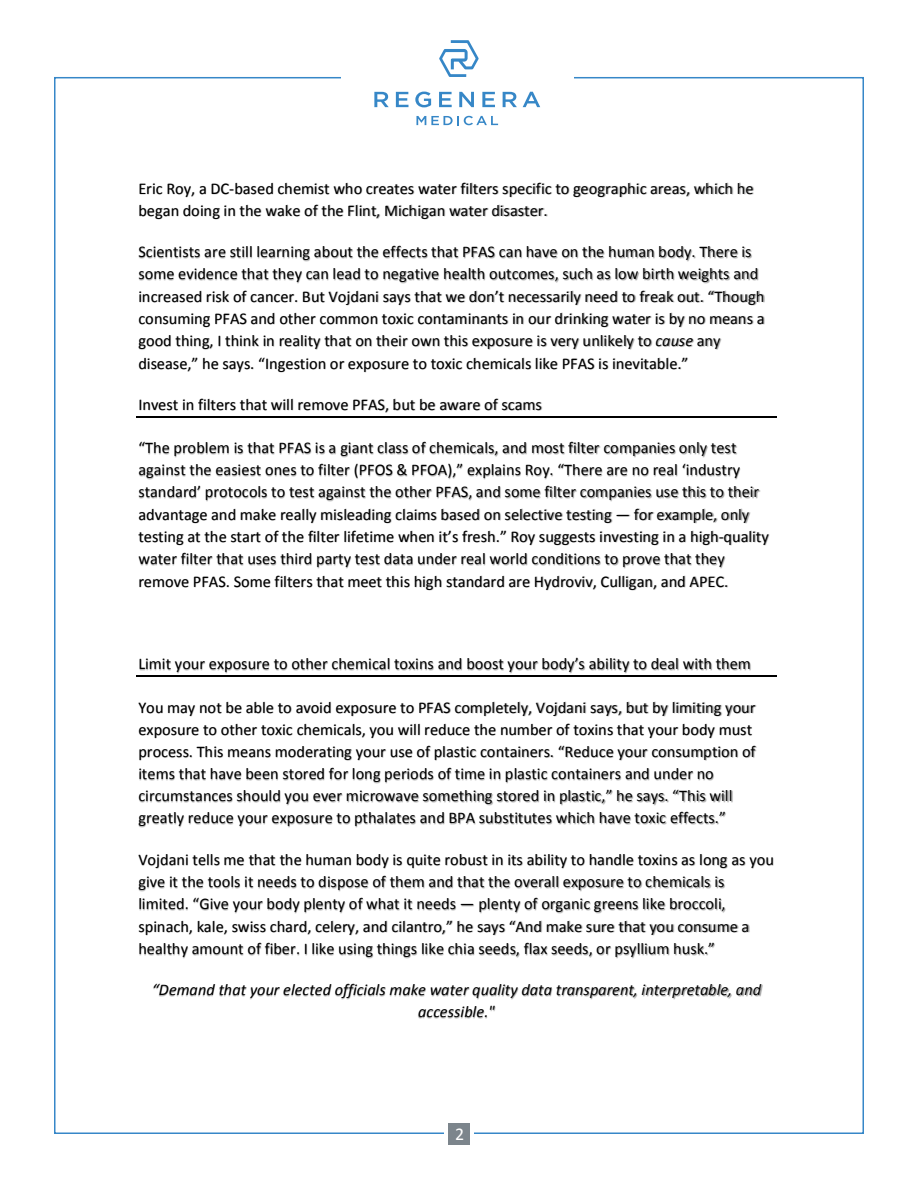
<style>
.page{position:relative;width:918px;height:1188px;background:#fff}
.page>*{position:absolute;margin:0;border:0;box-sizing:border-box;transform-origin:0 0}
.t1{font:18px "Calibri";color:#fff}
.t2{font:16.35px/22.2px "Calibri";color:#000}
.t3{font:italic 16.35px/22.2px "Calibri";letter-spacing:.005em;color:#000;text-align:center}
.s1{font-style:italic}
</style>
<div class="page">
<svg style="left:374px;top:92px;width:15px;height:15px"></svg>
<svg style="left:396px;top:92px;width:12px;height:15px"></svg>
<svg style="left:415px;top:92px;width:16px;height:15px"></svg>
<svg style="left:439px;top:92px;width:13px;height:15px"></svg>
<svg style="left:459px;top:92px;width:15px;height:15px"></svg>
<svg style="left:482px;top:92px;width:13px;height:15px"></svg>
<svg style="left:503px;top:92px;width:14px;height:15px"></svg>
<svg style="left:523px;top:92px;width:17px;height:15px"></svg>
<svg style="left:416px;top:116px;width:82px;height:9px"></svg>
<svg style="left:439px;top:40px;width:40px;height:37px"></svg>
<div style="left:448px;top:1123px;width:22px;height:22px;background:#7c858c"></div>
<img style="left:139px;top:182px;width:615px;height:16px">
<img style="left:139px;top:194px;width:433px;height:26px">
<img style="left:139px;top:246px;width:613px;height:12px">
<img style="left:139px;top:258px;width:620px;height:22px">
<img style="left:139px;top:280px;width:626px;height:22px">
<img style="left:139px;top:302px;width:626px;height:23px">
<img style="left:139px;top:324px;width:597px;height:26px">
<img style="left:138px;top:347px;width:575px;height:26px">
<img style="left:139px;top:398px;width:404px;height:15px">
<hr style="left:136px;top:416px;width:641px;height:2px;background:#000">
<img style="left:139px;top:442px;width:598px;height:11px">
<img style="left:139px;top:453px;width:602px;height:23px">
<img style="left:139px;top:476px;width:622px;height:22px">
<img style="left:139px;top:498px;width:618px;height:22px">
<img style="left:138px;top:520px;width:632px;height:26px">
<img style="left:138px;top:542px;width:603px;height:23px">
<img style="left:139px;top:565px;width:589px;height:26px">
<img style="left:139px;top:658px;width:612px;height:16px">
<hr style="left:136px;top:675px;width:641px;height:2px;background:#000">
<img style="left:138px;top:701px;width:619px;height:12px">
<img style="left:139px;top:713px;width:614px;height:22px">
<img style="left:139px;top:735px;width:618px;height:23px">
<img style="left:139px;top:757px;width:591px;height:22px">
<img style="left:139px;top:779px;width:594px;height:23px">
<img style="left:138px;top:802px;width:595px;height:26px">
<img style="left:138px;top:854px;width:636px;height:15px">
<img style="left:138px;top:865px;width:602px;height:22px">
<img style="left:138px;top:887px;width:588px;height:23px">
<img style="left:139px;top:910px;width:611px;height:23px">
<img style="left:139px;top:932px;width:601px;height:27px">
<img style="left:153px;top:984px;width:610px;height:16px">
<img style="left:407px;top:995px;width:113px;height:24px">
<p class="t2" style="left:138px;top:177px;width:617px">Eric Roy, a DC-based chemist who creates water filters specific to geographic areas, which he began doing in the wake of the Flint, Michigan water disaster.</p>
<p class="t2" style="left:138px;top:241px;width:628px">Scientists are still learning about the effects that PFAS can have on the human body. There is some evidence that they can lead to negative health outcomes, such as low birth weights and increased risk of cancer. But Vojdani says that we don’t necessarily need to freak out. “Though consuming PFAS and other common toxic contaminants in our drinking water is by no means a good thing, I think in reality that on their own this exposure is very unlikely to <span class="s1">cause</span> any disease,” he says. “Ingestion or exposure to toxic chemicals like PFAS is inevitable.”</p>
<p class="t2" style="left:138px;top:393px;width:405px">Invest in filters that will remove PFAS, but be aware of scams</p>
<p class="t2" style="left:138px;top:437px;width:632px">“The problem is that PFAS is a giant class of chemicals, and most filter companies only test against the easiest ones to filter (PFOS &amp; PFOA),” explains Roy. “There are no real ‘industry standard’ protocols to test against the other PFAS, and some filter companies use this to their advantage and make really misleading claims based on selective testing — for example, only testing at the start of the filter lifetime when it’s fresh.” Roy suggests investing in a high-quality water filter that uses third party test data under real world conditions to prove that they remove PFAS. Some filters that meet this high standard are Hydroviv, Culligan, and APEC.</p>
<p class="t2" style="left:138px;top:653px;width:614px">Limit your exposure to other chemical toxins and boost your body’s ability to deal with them</p>
<p class="t2" style="left:138px;top:696px;width:619px">You may not be able to avoid exposure to PFAS completely, Vojdani says, but by limiting your exposure to other toxic chemicals, you will reduce the number of toxins that your body must process. This means moderating your use of plastic containers. “Reduce your consumption of items that have been stored for long periods of time in plastic containers and under no circumstances should you ever microwave something stored in plastic,” he says. “This will greatly reduce your exposure to pthalates and BPA substitutes which have toxic effects.”</p>
<p class="t2" style="left:138px;top:848px;width:637px">Vojdani tells me that the human body is quite robust in its ability to handle toxins as long as you give it the tools it needs to dispose of them and that the overall exposure to chemicals is limited. “Give your body plenty of what it needs — plenty of organic greens like broccoli, spinach, kale, swiss chard, celery, and cilantro,” he says “And make sure that you consume a healthy amount of fiber. I like using things like chia seeds, flax seeds, or psyllium husk.”</p>
<p class="t3" style="left:152px;top:978px;width:611px">“Demand that your elected officials make water quality data transparent, interpretable, and accessible."</p>
<p class="t1" style="left:455px;top:1123px;width:11px">2</p>
</div>
